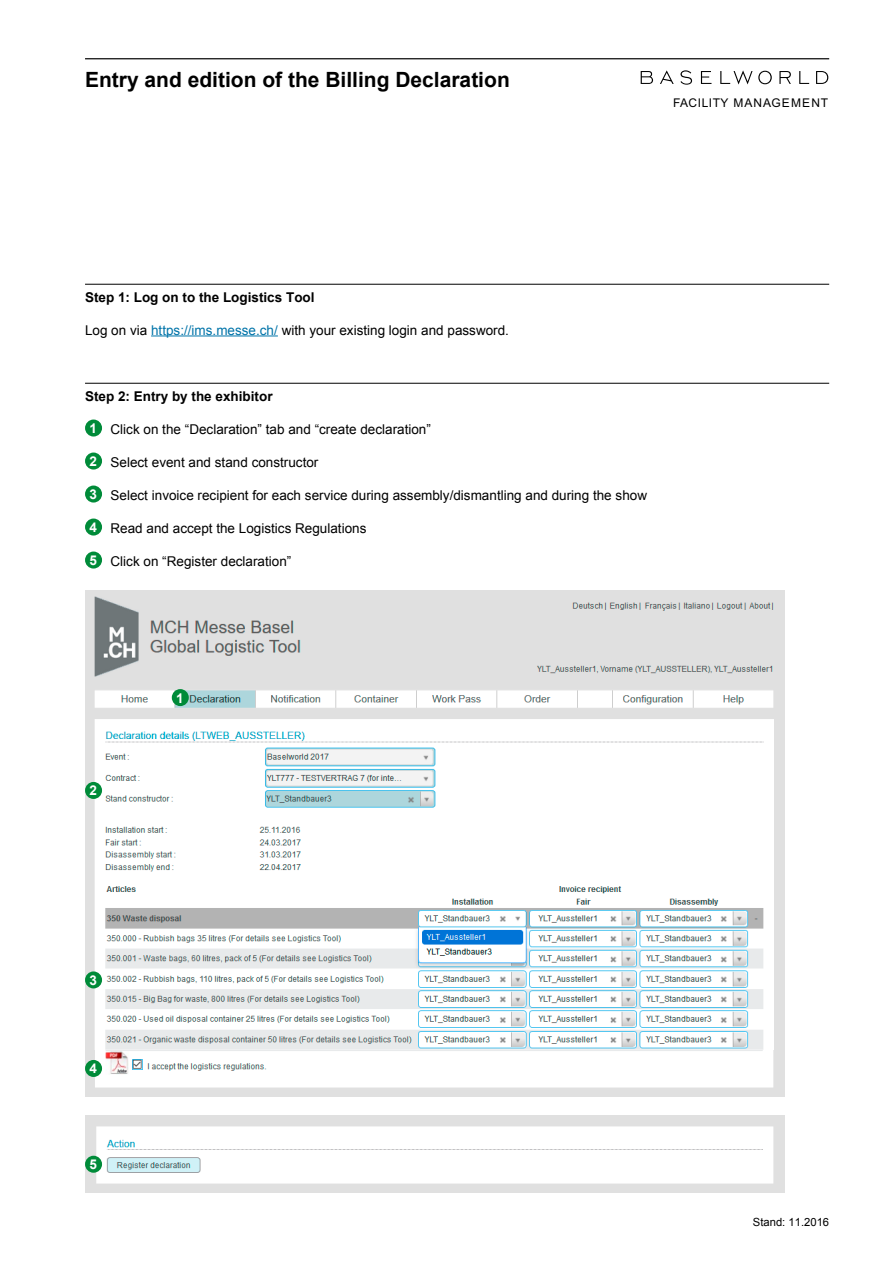
<style>
.page{position:relative;width:893px;height:1263px;background:#fff}
.page>*{position:absolute;margin:0;border:0;box-sizing:border-box;transform-origin:0 0}
.t1{font:700 21px "Arial";color:#000}
.t2{font:13.5px "Arial";color:#000}
.t3{font:700 13.5px "Arial";color:#000}
.t4{font:700 13.5px "Arial";color:#fff}
.t5{font:12px "Arial";letter-spacing:.07em;color:#000}
.t6{font:11.25px "Arial";color:#000}
.s1{color:#0074a9}
.s2{font-weight:700;color:#fff}
</style>
<div class="page">
<hr style="left:85px;top:58px;width:744px;height:1px;background:#000">
<hr style="left:85px;top:284px;width:744px;height:1px;background:#000">
<hr style="left:151px;top:335px;width:127px;height:1px;background:#0074a9">
<hr style="left:85px;top:383px;width:744px;height:1px;background:#000">
<div style="left:85px;top:419px;width:17px;height:17px;background:#008b39;border-radius:50%"></div>
<div style="left:85px;top:452px;width:17px;height:17px;background:#008b39;border-radius:50%"></div>
<div style="left:85px;top:485px;width:17px;height:17px;background:#008b39;border-radius:50%"></div>
<div style="left:85px;top:518px;width:17px;height:17px;background:#008b39;border-radius:50%"></div>
<div style="left:85px;top:551px;width:17px;height:17px;background:#008b39;border-radius:50%"></div>
<img style="left:85px;top:591px;width:699px;height:505px">
<div style="left:85px;top:782px;width:17px;height:17px;background:#008b39;border-radius:50%"></div>
<div style="left:85px;top:971px;width:17px;height:17px;background:#008b39;border-radius:50%"></div>
<div style="left:172px;top:689px;width:17px;height:17px;background:#008b39;border-radius:50%"></div>
<img style="left:85px;top:1116px;width:699px;height:77px">
<div style="left:85px;top:1156px;width:17px;height:17px;background:#008b39;border-radius:50%"></div>
<div style="left:85px;top:1060px;width:17px;height:17px;background:#008b39;border-radius:50%"></div>
<svg style="left:641px;top:71px;width:12px;height:13px"></svg>
<svg style="left:660px;top:70px;width:14px;height:14px"></svg>
<svg style="left:680px;top:70px;width:12px;height:15px"></svg>
<svg style="left:701px;top:71px;width:10px;height:13px"></svg>
<svg style="left:720px;top:70px;width:32px;height:15px"></svg>
<svg style="left:758px;top:71px;width:14px;height:13px"></svg>
<svg style="left:779px;top:71px;width:12px;height:13px"></svg>
<svg style="left:799px;top:71px;width:10px;height:13px"></svg>
<svg style="left:816px;top:71px;width:12px;height:13px"></svg>
<h1 class="t1" style="left:85px;top:66px;width:426px">Entry and edition of the Billing Declaration</h1>
<p class="t5" style="left:673px;top:95px;width:157px">FACILITY MANAGEMENT</p>
<p class="t3" style="left:85px;top:288px;width:231px">Step 1: Log on to the Logistics Tool</p>
<p class="t2" style="left:85px;top:321px;width:425px">Log on via <span class="s1">https://ims.messe.ch/</span> with your existing login and password.</p>
<p class="t3" style="left:85px;top:387px;width:189px">Step 2: Entry by the exhibitor</p>
<p class="t2" style="left:90px;top:420px;width:343px"><span class="s2">1</span> Click on the “Declaration” tab and “create declaration”</p>
<p class="t2" style="left:90px;top:453px;width:230px"><span class="s2">2</span> Select event and stand constructor</p>
<p class="t2" style="left:90px;top:486px;width:559px"><span class="s2">3</span> Select invoice recipient for each service during assembly/dismantling and during the show</p>
<p class="t2" style="left:90px;top:519px;width:278px"><span class="s2">4</span> Read and accept the Logistics Regulations</p>
<p class="t2" style="left:90px;top:552px;width:203px"><span class="s2">5</span> Click on “Register declaration”</p>
<p class="t4" style="left:90px;top:782px;width:9px">2</p>
<p class="t4" style="left:90px;top:971px;width:9px">3</p>
<p class="t4" style="left:90px;top:1059px;width:9px">4</p>
<p class="t4" style="left:90px;top:1155px;width:9px">5</p>
<p class="t4" style="left:176px;top:689px;width:9px">1</p>
<p class="t6" style="left:753px;top:1214px;width:78px">Stand: 11.2016</p>
</div>
